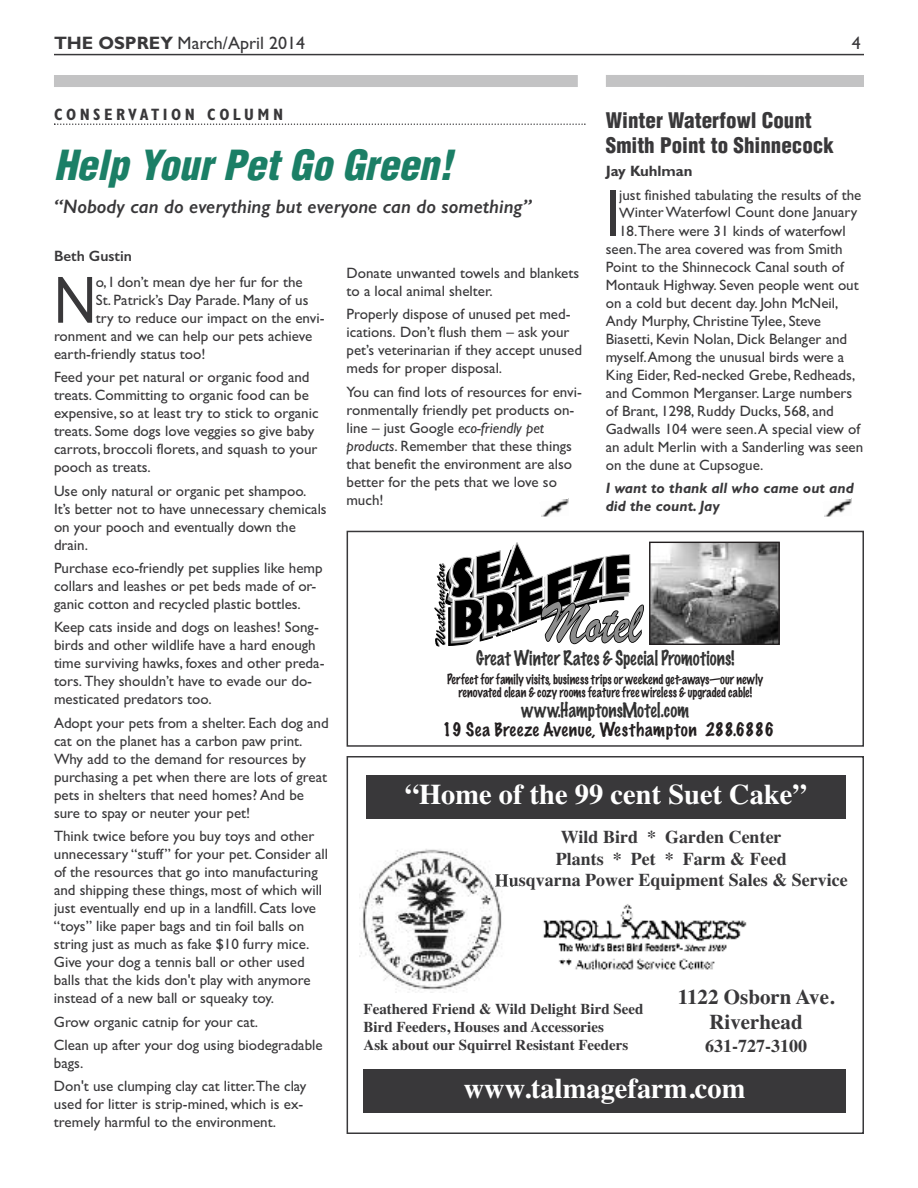
<style>
.page{position:relative;width:918px;height:1188px;background:#fff}
.page>*{position:absolute;margin:0;border:0;box-sizing:border-box;transform-origin:0 0}
.t1{font:67.05px "Gill Sans";color:#39383a;scale:.8 1}
.t2{font:italic 900 condensed 40.5px "Helvetica";color:#1b7f66}
.t3{font:700 28.5px "Times";color:#fff}
.t4{font:900 condensed 21px/25.2px "Helvetica";color:#39383a}
.t5{font:700 21px/25.2px "Times";color:#39383a;text-align:center}
.t6{font:italic 600 19.5px "Gill Sans";color:#39383a}
.t7{font:100 18.45px "Marker Felt";letter-spacing:.005em;color:#333;scale:.9 1}
.t8{font:700 18px/21.6px "Times";color:#39383a;text-align:center}
.t9{font:18px "Gill Sans";color:#39383a}
.t10{font:100 17.1px "Marker Felt";letter-spacing:.02em;color:#231f20}
.t11{font:700 condensed 16.5px "Gill Sans";letter-spacing:.21em;color:#39383a}
.t12{font:15px/18px "Gill Sans";color:#39383a}
.t13{font:700 15px/18px "Times";color:#39383a}
.t14{font:italic 700 15px/18px "Gill Sans";color:#39383a}
.t15{font:600 15px "Gill Sans";color:#39383a}
.t16{font:700 15px "Gill Sans";color:#39383a}
.t17{font:100 12.75px/12.8px "Marker Felt";letter-spacing:.01em;color:#231f20;text-align:center;scale:.9 1}
.s1{font-weight:700}
.s2{font-style:italic}
</style>
<div class="page">
<img style="left:824px;top:498px;width:28px;height:19px">
<img style="left:541px;top:498px;width:28px;height:19px">
<hr style="left:54px;top:54px;width:810px;height:1px;background:#39383a">
<div style="left:54px;top:75px;width:524px;height:12px;background:#c3c3c4"></div>
<div style="left:606px;top:75px;width:258px;height:12px;background:#c3c3c4"></div>
<div style="left:347px;top:756px;width:517px;height:378px;border:2px solid #39383a"></div>
<svg style="left:54px;top:123px;width:532px;height:2px"></svg>
<div style="left:366px;top:775px;width:480px;height:43px;background:#39383a"></div>
<div style="left:364px;top:1069px;width:482px;height:43px;background:#39383a"></div>
<img style="left:359px;top:849px;width:143px;height:142px">
<img style="left:495px;top:874px;width:18px;height:13px">
<img style="left:543px;top:904px;width:204px;height:66px">
<svg style="left:434px;top:542px;width:210px;height:105px"></svg>
<img style="left:651px;top:544px;width:127px;height:99px">
<div style="left:649px;top:542px;width:131px;height:103px;border:1px solid #231f20"></div>
<div style="left:347px;top:531px;width:517px;height:216px;border:2px solid #39383a"></div>
<p class="t9" style="left:54px;top:32px;width:253px"><span class="s1">THE OSPREY</span> March/April 2014</p>
<p class="t9" style="left:852px;top:32px;width:10px">4</p>
<p class="t11" style="left:54px;top:108px;width:231px">CONSERVATION COLUMN</p>
<h2 class="t2" style="left:54px;top:143px;width:400px">Help Your Pet Go Green!</h2>
<h3 class="t6" style="left:54px;top:195px;width:479px">“Nobody can do everything but everyone can do something”</h3>
<h3 class="t4" style="left:606px;top:108px;width:230px">Winter Waterfowl Count<br>Smith Point to Shinnecock</h3>
<p class="t16" style="left:606px;top:165px;width:88px">Jay Kuhlman</p>
<h1 class="t1" style="left:606px;top:173px;width:18px">I</h1>
<p class="t12" style="left:619px;top:185px;width:244px">just finished tabulating the results of the</p>
<p class="t12" style="left:619px;top:203px;width:240px">WinterWaterfowl Count done January</p>
<p class="t12" style="left:619px;top:221px;width:228px">18.There were 31 kinds of waterfowl</p>
<p class="t12" style="left:606px;top:239px;width:238px">seen.The area covered was from Smith</p>
<p class="t12" style="left:606px;top:257px;width:240px">Point to the Shinnecock Canal south of</p>
<p class="t12" style="left:606px;top:275px;width:254px">Montauk Highway. Seven people went out</p>
<p class="t12" style="left:606px;top:293px;width:234px">on a cold but decent day. John McNeil,</p>
<p class="t12" style="left:606px;top:311px;width:217px">Andy Murphy, Christine Tylee, Steve</p>
<p class="t12" style="left:606px;top:329px;width:243px">Biasetti, Kevin Nolan, Dick Belanger and</p>
<p class="t12" style="left:606px;top:347px;width:240px">myself.Among the unusual birds were a</p>
<p class="t12" style="left:606px;top:365px;width:251px">King Eider, Red-necked Grebe, Redheads,</p>
<p class="t12" style="left:606px;top:383px;width:248px">and Common Merganser. Large numbers</p>
<p class="t12" style="left:606px;top:401px;width:230px">of Brant, 1298, Ruddy Ducks, 568, and</p>
<p class="t12" style="left:606px;top:419px;width:256px">Gadwalls 104 were seen.A special view of</p>
<p class="t12" style="left:606px;top:437px;width:259px">an adult Merlin with a Sanderling was seen</p>
<p class="t12" style="left:606px;top:455px;width:159px">on the dune at Cupsogue.</p>
<p class="t14" style="left:606px;top:480px;width:250px">I want to thank all who came out and did the count. Jay</p>
<p class="t15" style="left:54px;top:247px;width:79px">Beth Gustin</p>
<h1 class="t1" style="left:54px;top:260px;width:54px">N</h1>
<p class="t12" style="left:96px;top:273px;width:208px">o, I don’t mean dye her fur for the</p>
<p class="t12" style="left:347px;top:264px;width:234px">Donate unwanted towels and blankets to a local animal shelter.</p>
<p class="t12" style="left:347px;top:305px;width:237px">Properly dispose of unused pet med&shy;ications. Don’t flush them – ask your pet’s veterinarian if they accept unused meds for proper disposal.</p>
<p class="t12" style="left:347px;top:383px;width:237px">You can find lots of resources for envi&shy;ronmentally friendly pet products on&shy;line – just Google <span class="s2">eco-friendly pet products</span>. Remember that these things that benefit the environment are also better for the pets that we love so much!</p>
<p class="t12" style="left:96px;top:291px;width:214px">St. Patrick’s Day Parade. Many of us</p>
<p class="t12" style="left:96px;top:309px;width:230px">try to reduce our impact on the envi-</p>
<p class="t12" style="left:54px;top:327px;width:260px">ronment and we can help our pets achieve</p>
<p class="t12" style="left:54px;top:345px;width:153px">earth-friendly status too!</p>
<p class="t12" style="left:54px;top:368px;width:266px">Feed your pet natural or organic food and treats. Committing to organic food can be expensive, so at least try to stick to organic treats. Some dogs love veggies so give baby carrots, broccoli florets, and squash to your pooch as treats.</p>
<p class="t12" style="left:54px;top:481px;width:274px">Use only natural or organic pet shampoo.<br>It’s better not to have unnecessary chemicals on your pooch and eventually down the drain.</p>
<p class="t12" style="left:54px;top:559px;width:270px">Purchase eco-friendly pet supplies like hemp collars and leashes or pet beds made of or&shy;ganic cotton and recycled plastic bottles.</p>
<p class="t12" style="left:54px;top:618px;width:272px">Keep cats inside and dogs on leashes! Song&shy;birds and other wildlife have a hard enough time surviving hawks, foxes and other preda&shy;tors. They shouldn’t have to evade our do&shy;mesticated predators too.</p>
<p class="t12" style="left:54px;top:714px;width:276px">Adopt your pets from a shelter. Each dog and cat on the planet has a carbon paw print.<br>Why add to the demand for resources by purchasing a pet when there are lots of great pets in shelters that need homes? And be sure to spay or neuter your pet!</p>
<p class="t12" style="left:54px;top:827px;width:276px">Think twice before you buy toys and other unnecessary “stuff” for your pet. Consider all of the resources that go into manufacturing and shipping these things, most of which will just eventually end up in a landfill. Cats love “toys” like paper bags and tin foil balls on string just as much as fake $10 furry mice.<br>Give your dog a tennis ball or other used balls that the kids don't play with anymore instead of a new ball or squeaky toy.</p>
<p class="t12" style="left:54px;top:1010px;width:270px;line-height:23.4px">Grow organic catnip for your cat.<br>Clean up after your dog using biodegradable</p>
<p class="t12" style="left:54px;top:1051px;width:254px;line-height:23.4px">bags.<br>Don't use clumping clay cat litter.The clay</p>
<p class="t12" style="left:54px;top:1095px;width:251px">used for litter is strip-mined, which is ex&shy;tremely harmful to the environment.</p>
<p class="t7" style="left:476px;top:649px;width:289px">Great Winter Rates &amp; Special Promotions!</p>
<p class="t17" style="left:447px;top:673px;width:353px">Perfect for family visits, business trips or weekend get-aways—our newly renovated clean &amp; cozy rooms feature free wireless &amp; upgraded cable!</p>
<p class="t7" style="left:522px;top:701px;width:188px">www.HamptonsMotel.com</p>
<p class="t10" style="left:442px;top:722px;width:333px">19 Sea Breeze Avenue, Westhampton 288.6886</p>
<h3 class="t3" style="left:405px;top:777px;width:404px">“Home of the 99 cent Suet Cake”</h3>
<p class="t8" style="left:495px;top:826px;width:355px">Wild Bird * Garden Center<br>Plants * Pet * Farm &amp; Feed<br>Husqvarna Power Equipment Sales &amp; Service</p>
<h3 class="t5" style="left:678px;top:984px;width:158px">1122 Osborn Ave.<br>Riverhead</h3>
<p class="t8" style="left:705px;top:1035px;width:103px">631-727-3100</p>
<p class="t13" style="left:364px;top:1000px;width:282px">Feathered Friend &amp; Wild Delight Bird Seed<br>Bird Feeders, Houses and Accessories<br>Ask about our Squirrel Resistant Feeders</p>
<h3 class="t3" style="left:464px;top:1071px;width:283px">www.talmagefarm.com</h3>
</div>
